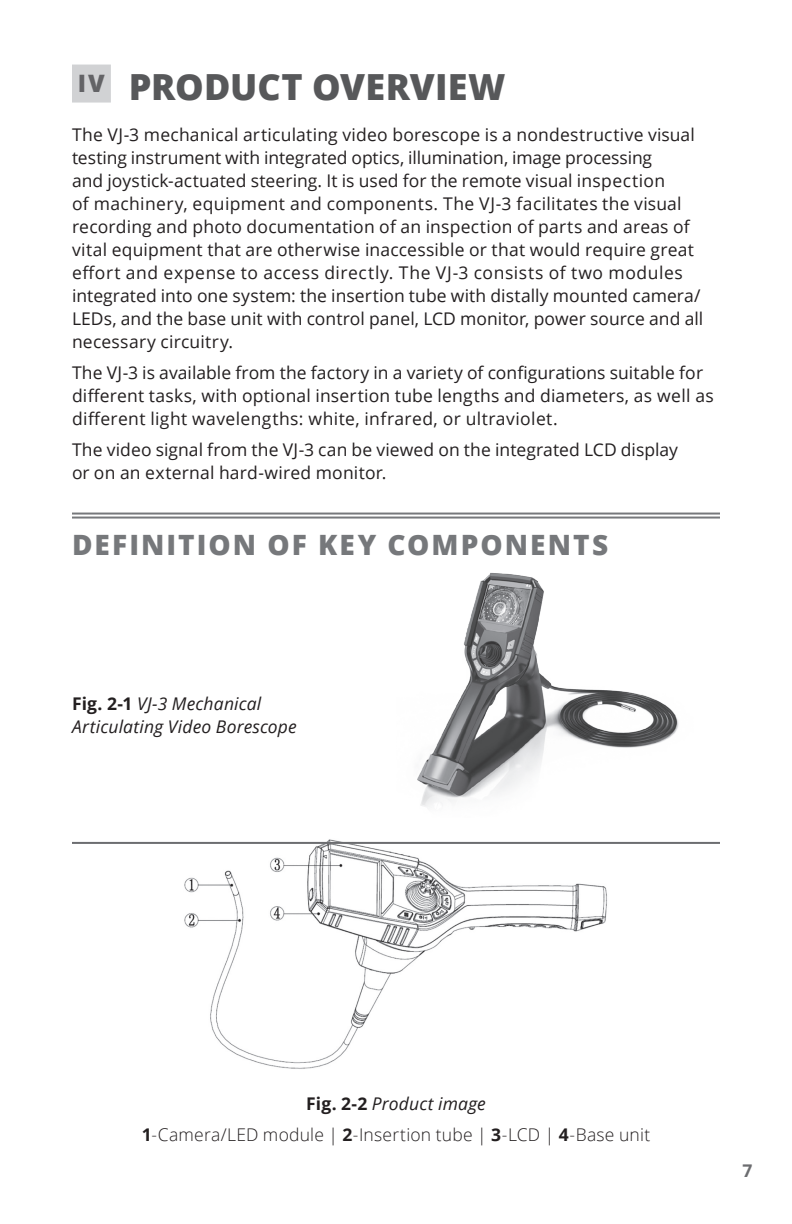
<style>
.page{position:relative;width:792px;height:1224px;background:#fff}
.page>*{position:absolute;margin:0;border:0;box-sizing:border-box;transform-origin:0 0}
.h1_super_headline{font:800 36px "Open Sans";color:#57585a}
.h2_Section_Head{font:800 28px "Open Sans";letter-spacing:.075em;color:#76787b}
.h3_subb_line{font:800 24px "Open Sans";color:#636366}
.Body{font:17.6px/23px "Open Sans";letter-spacing:.01em;color:#231f20}
.Body-2{font:italic 17.6px/23px "Open Sans";letter-spacing:.01em;color:#231f20}
.Body-3{font:300 17.6px "Open Sans";letter-spacing:.01em;color:#231f20}
.t1{font:700 17.6px "Open Sans";color:#6c6d70}
.s1{font-weight:700;font-style:normal}
.s2{font-weight:700}
</style>
<div class="page">
<hr style="left:72px;top:513px;width:648px;height:2px;background:#76787b">
<hr style="left:72px;top:517px;width:648px;height:2px;background:#76787b">
<div style="left:72px;top:65px;width:39px;height:38px;background:#d1d2d4"></div>
<img style="left:417px;top:573px;width:262px;height:234px">
<img style="left:183px;top:839px;width:426px;height:230px">
<hr style="left:72px;top:842px;width:648px;height:2px;background:#6c6d70">
<p class="h3_subb_line" style="left:78px;top:65px;width:28px">IV</p>
<p class="h1_super_headline" style="left:129px;top:59px;width:378px">PRODUCT OVERVIEW</p>
<p class="Body" style="left:72px;top:122px;width:633px">The VJ-3 mechanical articulating video borescope is a nondestructive visual testing instrument with integrated optics, illumination, image processing<br>and joystick-actuated steering. It is used for the remote visual inspection<br>of machinery, equipment and components. The VJ-3 facilitates the visual recording and photo documentation of an inspection of parts and areas of vital equipment that are otherwise inaccessible or that would require great effort and expense to access directly. The VJ-3 consists of two modules integrated into one system: the insertion tube with distally mounted camera/ LEDs, and the base unit with control panel, LCD monitor, power source and all necessary circuitry.</p>
<p class="Body" style="left:72px;top:360px;width:643px">The VJ-3 is available from the factory in a variety of configurations suitable for different tasks, with optional insertion tube lengths and diameters, as well as different light wavelengths: white, infrared, or ultraviolet.</p>
<p class="Body" style="left:72px;top:437px;width:608px">The video signal from the VJ-3 can be viewed on the integrated LCD display or on an external hard-wired monitor.</p>
<p class="h2_Section_Head" style="left:72px;top:523px;width:538px">DEFINITION OF KEY COMPONENTS</p>
<p class="Body-2" style="left:72px;top:691px;width:226px"><span class="s1">Fig. 2-1</span> VJ-3 Mechanical<br>Articulating Video Borescope</p>
<p class="Body-2" style="left:306px;top:1091px;width:181px"><span class="s1">Fig. 2-2</span> Product image</p>
<p class="Body-3" style="left:142px;top:1122px;width:510px"><span class="s2">1</span>-Camera/LED module | <span class="s2">2</span>-Insertion tube | <span class="s2">3</span>-LCD | <span class="s2">4</span>-Base unit</p>
<p class="t1" style="left:743px;top:1159px;width:11px">7</p>
</div>
